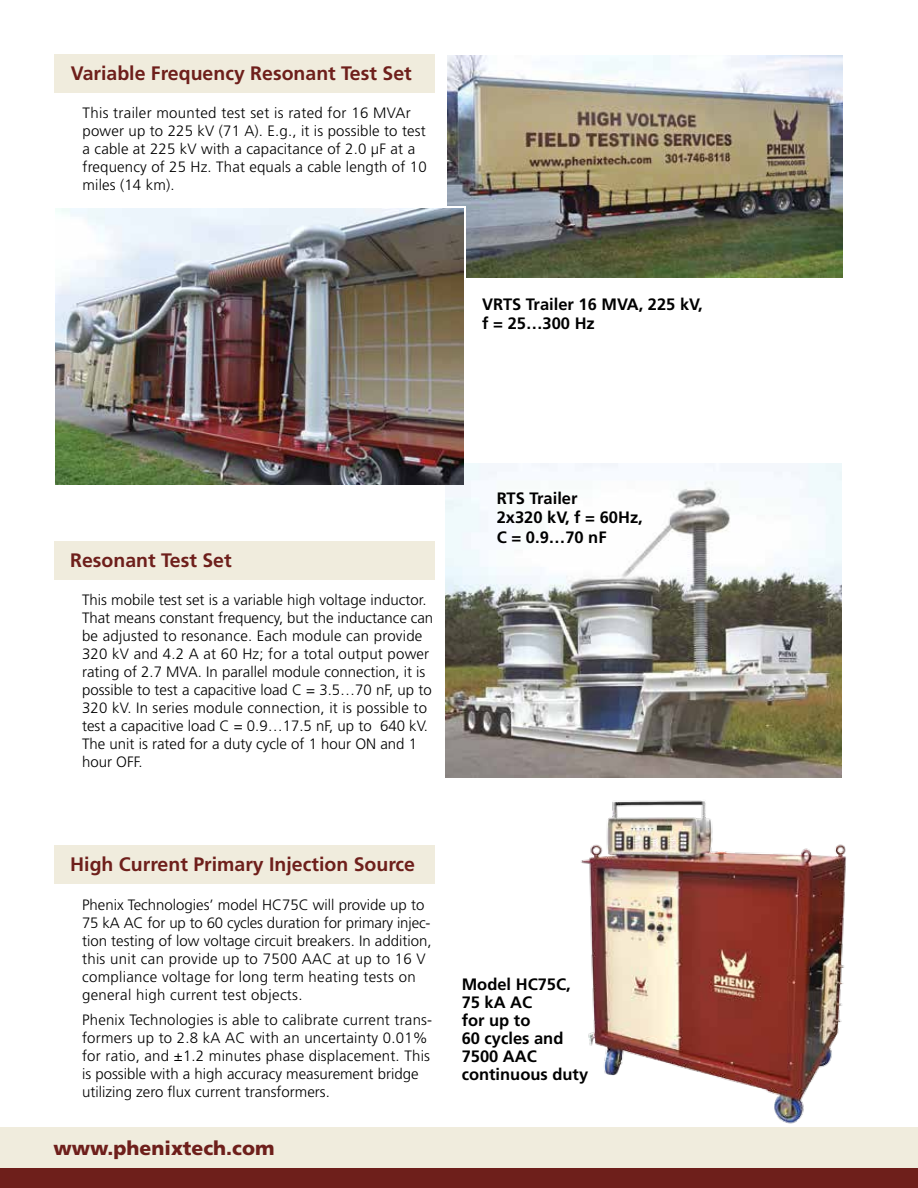
<style>
.page{position:relative;width:918px;height:1188px;background:#fff}
.page>*{position:absolute;margin:0;border:0;box-sizing:border-box;transform-origin:0 0}
.t1{font:700 19.5px "Frutiger";color:#6e1f1b}
.t2{font:900 19.5px "Frutiger";color:#6e1f1b}
.t3{font:700 16.5px/18px "Frutiger";color:#000}
.t4{font:300 15px/18px "Frutiger";letter-spacing:.01em;color:#000}
</style>
<div class="page">
<div style="left:0;top:1127px;width:918px;height:47px;background:#f0ecdd"></div>
<div style="left:0;top:1169px;width:918px;height:19px;background:#6e1f1b"></div>
<img style="left:447px;top:55px;width:395px;height:222px">
<img style="left:445px;top:464px;width:397px;height:314px">
<img style="left:545px;top:776px;width:301px;height:348px">
<svg style="left:355px;top:206px;width:111px;height:72px"></svg>
<img style="left:55px;top:209px;width:408px;height:276px">
<div style="left:55px;top:54px;width:380px;height:39px;background:#f0ecdd"></div>
<div style="left:54px;top:846px;width:380px;height:38px;background:#f0ecdd"></div>
<div style="left:54px;top:541px;width:380px;height:39px;background:#f0ecdd"></div>
<h1 class="t1" style="left:71px;top:62px;width:343px">Variable Frequency Resonant Test Set</h1>
<p class="t4" style="left:83px;top:104px;width:346px">This trailer mounted test set is rated for 16 MVAr power up to 225 kV (71 A). E.g., it is possible to test a cable at 225 kV with a capacitance of 2.0 µF at a frequency of 25 Hz. That equals a cable length of 10 miles (14 km).</p>
<p class="t3" style="left:482px;top:294px;width:222px;line-height:19.5px">VRTS Trailer 16 MVA, 225 kV, f = 25…300 Hz</p>
<h1 class="t1" style="left:70px;top:549px;width:163px">Resonant Test Set</h1>
<p class="t4" style="left:82px;top:591px;width:353px">This mobile test set is a variable high voltage inductor.<br>That means constant frequency, but the inductance can be adjusted to resonance. Each module can provide 320 kV and 4.2 A at 60 Hz; for a total output power rating of 2.7 MVA. In parallel module connection, it is possible to test a capacitive load C = 3.5…70 nF, up to 320 kV. In series module connection, it is possible to test a capacitive load C = 0.9…17.5 nF, up to 640 kV.<br>The unit is rated for a duty cycle of 1 hour ON and 1 hour OFF.</p>
<p class="t3" style="left:497px;top:488px;width:148px;line-height:19.5px">RTS Trailer<br>2x320 kV, f = 60Hz,<br>C = 0.9…70 nF</p>
<h1 class="t1" style="left:70px;top:853px;width:346px">High Current Primary Injection Source</h1>
<p class="t4" style="left:82px;top:896px;width:351px">Phenix Technologies’ model HC75C will provide up to 75 kA AC for up to 60 cycles duration for primary injec&shy;tion testing of low voltage circuit breakers. In addition, this unit can provide up to 7500 AAC at up to 16 V compliance voltage for long term heating tests on general high current test objects.</p>
<p class="t4" style="left:82px;top:1011px;width:352px">Phenix Technologies is able to calibrate current trans&shy;formers up to 2.8 kA AC with an uncertainty 0.01% for ratio, and ±1.2 minutes phase displacement. This is possible with a high accuracy measurement bridge utilizing zero flux current transformers.</p>
<h1 class="t2" style="left:53px;top:1136px;width:223px">www.phenixtech.com</h1>
<p class="t3" style="left:462px;top:975px;width:128px">Model HC75C,<br>75 kA AC<br>for up to<br>60 cycles and<br>7500 AAC continuous duty</p>
</div>
